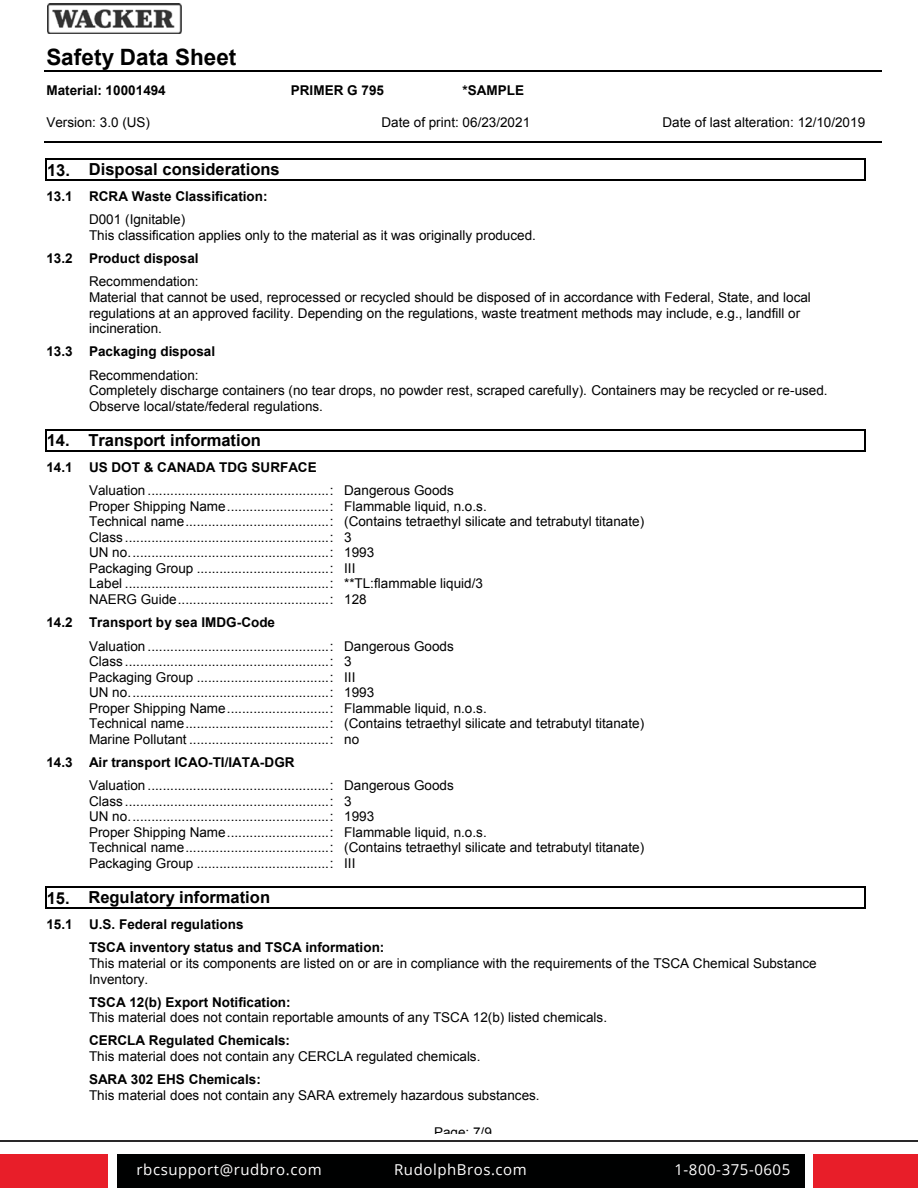
<style>
.page{position:relative;width:918px;height:1188px;background:#fff}
.page>*{position:absolute;margin:0;border:0;box-sizing:border-box;transform-origin:0 0}
.t1{font:700 22.5px "Arial";color:#000}
.t2{font:700 16.5px "Arial";color:#000}
.t3{font:15px "Open Sans";letter-spacing:.035em;color:#fff}
.t4{font:13.5px/15.6px "Arial";letter-spacing:.005em;color:#000}
.t5{font:700 13.5px/23.2px "Arial";color:#000}
</style>
<div class="page">
<div style="left:813px;top:1155px;width:105px;height:33px;background:#e81e29"></div>
<div style="left:0;top:1155px;width:108px;height:33px;background:#e81e29"></div>
<div style="left:117px;top:1155px;width:687px;height:33px;background:#000101"></div>
<hr style="left:0;top:1140px;width:918px;height:2px;background:#292829">
<img style="left:47px;top:4px;width:134px;height:30px">
<hr style="left:44px;top:70px;width:838px;height:1px;background:#000">
<hr style="left:44px;top:141px;width:838px;height:2px;background:#000">
<hr style="left:47px;top:158px;width:42px;height:2px;background:#000">
<hr style="left:90px;top:158px;width:774px;height:2px;background:#000">
<svg style="left:45px;top:158px;width:2px;height:23px"></svg>
<hr style="left:47px;top:179px;width:42px;height:2px;background:#000">
<hr style="left:89px;top:179px;width:775px;height:2px;background:#000">
<svg style="left:864px;top:158px;width:2px;height:23px"></svg>
<hr style="left:47px;top:429px;width:42px;height:2px;background:#000">
<hr style="left:90px;top:429px;width:774px;height:2px;background:#000">
<svg style="left:45px;top:429px;width:2px;height:23px"></svg>
<hr style="left:47px;top:450px;width:42px;height:2px;background:#000">
<hr style="left:89px;top:450px;width:775px;height:2px;background:#000">
<svg style="left:864px;top:429px;width:2px;height:23px"></svg>
<hr style="left:47px;top:886px;width:42px;height:2px;background:#000">
<hr style="left:90px;top:886px;width:774px;height:2px;background:#000">
<hr style="left:45px;top:888px;width:2px;height:20px;background:#000">
<hr style="left:47px;top:908px;width:42px;height:1px;background:#000">
<hr style="left:89px;top:908px;width:775px;height:1px;background:#000">
<hr style="left:864px;top:888px;width:2px;height:20px;background:#000">
<h1 class="t1" style="left:46px;top:42px;width:191px">Safety Data Sheet</h1>
<p class="t5" style="left:46px;top:79px;width:121px">Material: 10001494</p>
<p class="t5" style="left:291px;top:79px;width:95px">PRIMER G 795</p>
<p class="t5" style="left:463px;top:79px;width:63px">*SAMPLE</p>
<p class="t4" style="left:46px;top:114px;width:105px">Version: 3.0 (US)</p>
<p class="t4" style="left:381px;top:114px;width:150px">Date of print: 06/23/2021</p>
<p class="t4" style="left:663px;top:114px;width:204px">Date of last alteration: 12/10/2019</p>
<p class="t2" style="left:47px;top:158px;width:234px">13. Disposal considerations</p>
<p class="t5" style="left:46px;top:185px;width:223px">13.1 RCRA Waste Classification:</p>
<p class="t4" style="left:89px;top:212px;width:448px">D001 (Ignitable)<br>This classification applies only to the material as it was originally produced.</p>
<p class="t5" style="left:46px;top:247px;width:154px">13.2 Product disposal</p>
<p class="t4" style="left:89px;top:274px;width:723px">Recommendation:<br>Material that cannot be used, reprocessed or recycled should be disposed of in accordance with Federal, State, and local regulations at an approved facility. Depending on the regulations, waste treatment methods may include, e.g., landfill or incineration.</p>
<p class="t5" style="left:46px;top:340px;width:170px">13.3 Packaging disposal</p>
<p class="t4" style="left:89px;top:367px;width:740px">Recommendation:<br>Completely discharge containers (no tear drops, no powder rest, scraped carefully). Containers may be recycled or re-used.<br>Observe local/state/federal regulations.</p>
<p class="t2" style="left:47px;top:429px;width:216px">14. Transport information</p>
<p class="t5" style="left:46px;top:456px;width:272px">14.1 US DOT &amp; CANADA TDG SURFACE</p>
<p class="t4" style="left:89px;top:483px;width:557px">Valuation ................................................: Dangerous Goods<br>Proper Shipping Name...........................: Flammable liquid, n.o.s.<br>Technical name......................................: (Contains tetraethyl silicate and tetrabutyl titanate)<br>Class ......................................................: 3<br>UN no.....................................................: 1993<br>Packaging Group ...................................: III<br>Label ......................................................: **TL:flammable liquid/3<br>NAERG Guide........................................: 128</p>
<p class="t5" style="left:46px;top:611px;width:230px">14.2 Transport by sea IMDG-Code</p>
<p class="t4" style="left:89px;top:638px;width:557px">Valuation ................................................: Dangerous Goods<br>Class ......................................................: 3<br>Packaging Group ...................................: III<br>UN no.....................................................: 1993<br>Proper Shipping Name...........................: Flammable liquid, n.o.s.<br>Technical name......................................: (Contains tetraethyl silicate and tetrabutyl titanate)<br>Marine Pollutant .....................................: no</p>
<p class="t5" style="left:46px;top:751px;width:250px">14.3 Air transport ICAO-TI/IATA-DGR</p>
<p class="t4" style="left:89px;top:778px;width:557px">Valuation ................................................: Dangerous Goods<br>Class ......................................................: 3<br>UN no.....................................................: 1993<br>Proper Shipping Name...........................: Flammable liquid, n.o.s.<br>Technical name......................................: (Contains tetraethyl silicate and tetrabutyl titanate)<br>Packaging Group ...................................: III</p>
<p class="t2" style="left:47px;top:886px;width:225px">15. Regulatory information</p>
<p class="t5" style="left:89px;top:913px;width:297px;text-indent:-43px">15.1 U.S. Federal regulations<br>TSCA inventory status and TSCA information:</p>
<p class="t4" style="left:89px;top:956px;width:729px">This material or its components are listed on or are in compliance with the requirements of the TSCA Chemical Substance<br>Inventory.</p>
<p class="t5" style="left:89px;top:991px;width:203px">TSCA 12(b) Export Notification:</p>
<p class="t4" style="left:89px;top:1010px;width:520px">This material does not contain reportable amounts of any TSCA 12(b) listed chemicals.</p>
<p class="t5" style="left:89px;top:1029px;width:203px">CERCLA Regulated Chemicals:</p>
<p class="t4" style="left:89px;top:1049px;width:393px">This material does not contain any CERCLA regulated chemicals.</p>
<p class="t5" style="left:89px;top:1068px;width:173px">SARA 302 EHS Chemicals:</p>
<p class="t4" style="left:89px;top:1088px;width:452px">This material does not contain any SARA extremely hazardous substances.</p>
<p class="t4" style="left:434px;top:1125px;width:59px">Page: 7/9</p>
<p class="t3" style="left:137px;top:1160px;width:187px">rbcsupport@rudbro.com</p>
<p class="t3" style="left:394px;top:1160px;width:134px">RudolphBros.com</p>
<p class="t3" style="left:674px;top:1160px;width:117px">1-800-375-0605</p>
</div>
